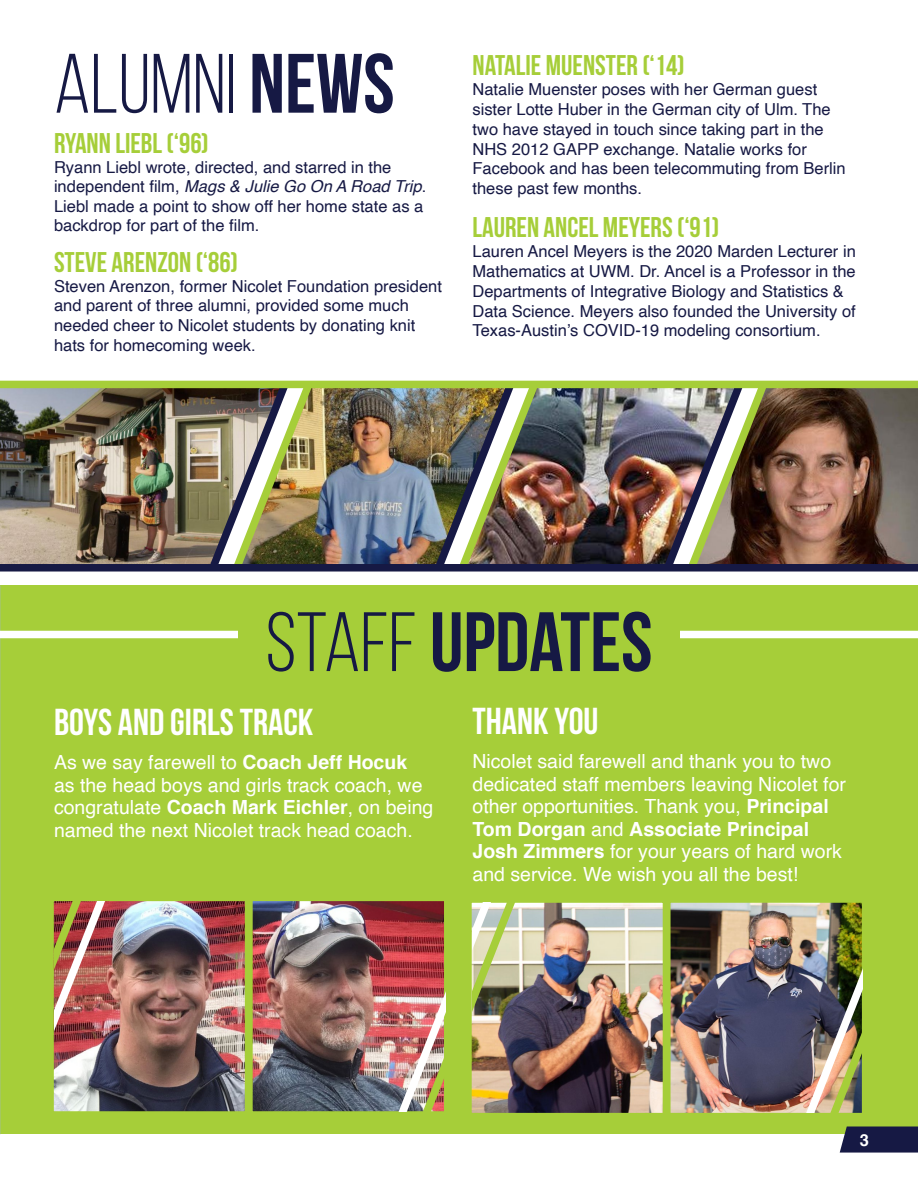
<style>
.page{position:relative;width:918px;height:1188px;background:#fff}
.page>*{position:absolute;margin:0;border:0;box-sizing:border-box;transform-origin:0 0}
.t1{font:700 84px "Bebas Neue";color:#161944}
.t2{font:84px "Bebas Neue";color:#161944}
.t3{font:700 37.5px "Bebas Neue";color:#fff}
.t4{font:700 28.5px "Bebas Neue";color:#a6ce39}
.t5{font:19.5px/22.5px "Helvetica";color:#fff}
.t6{font:16.5px/19.8px "Helvetica";color:#161944}
.t7{font:700 16.5px "Helvetica";color:#fff}
.s1{font-weight:700}
.s2{font-style:italic}
.s3{font-weight:400}
</style>
<div class="page">
<img style="left:826px;top:388px;width:92px;height:176px">
<img style="left:371px;top:388px;width:56px;height:176px">
<img style="left:596px;top:388px;width:60px;height:176px">
<div style="left:0;top:585px;width:918px;height:549px;background:#a6ce39"></div>
<img style="left:0;top:388px;width:201px;height:176px">
<img style="left:201px;top:388px;width:170px;height:176px">
<img style="left:427px;top:388px;width:169px;height:176px">
<img style="left:656px;top:388px;width:170px;height:176px">
<div style="left:0;top:564px;width:918px;height:8px;background:#161944"></div>
<div style="left:0;top:381px;width:918px;height:7px;background:#a6ce39"></div>
<div style="left:0;top:631px;width:918px;height:7px;background:#fff"></div>
<div style="left:238px;top:608px;width:442px;height:64px;background:#a6ce39"></div>
<img style="left:164px;top:903px;width:179px;height:207px">
<div style="left:245px;top:894px;width:207px;height:225px;border:8px solid #a6ce39"></div>
<div style="left:46px;top:894px;width:206px;height:225px;border:8px solid #a6ce39"></div>
<img style="left:343px;top:895px;width:103px;height:216px">
<img style="left:54px;top:901px;width:110px;height:211px">
<img style="left:567px;top:904px;width:184px;height:207px">
<div style="left:663px;top:895px;width:207px;height:225px;border:8px solid #a6ce39"></div>
<div style="left:464px;top:895px;width:206px;height:225px;border:8px solid #a6ce39"></div>
<img style="left:751px;top:896px;width:111px;height:217px">
<img style="left:472px;top:903px;width:95px;height:215px">
<svg style="left:840px;top:1126px;width:78px;height:27px;background:#23284a"></svg>
<h1 class="t2" style="left:54px;top:39px;width:342px">ALUMNI <span class="s1">NEWS</span></h1>
<h3 class="t4" style="left:54px;top:128px;width:156px">RYANN LIEBL (‘96)</h3>
<p class="t6" style="left:54px;top:158px;width:374px">Ryann Liebl wrote, directed, and starred in the independent film, <span class="s2">Mags &amp; Julie Go On A Road Trip</span>.<br>Liebl made a point to show off her home state as a backdrop for part of the film.</p>
<h3 class="t4" style="left:54px;top:246px;width:185px">STEVE ARENZON (‘86)</h3>
<p class="t6" style="left:54px;top:276px;width:389px">Steven Arenzon, former Nicolet Foundation president and parent of three alumni, provided some much needed cheer to Nicolet students by donating knit hats for homecoming week.</p>
<h3 class="t4" style="left:472px;top:50px;width:214px">NATALIE MUENSTER (‘14)</h3>
<p class="t6" style="left:472px;top:80px;width:375px">Natalie Muenster poses with her German guest sister Lotte Huber in the German city of Ulm. The two have stayed in touch since taking part in the NHS 2012 GAPP exchange. Natalie works for Facebook and has been telecommuting from Berlin these past few months.</p>
<h3 class="t4" style="left:472px;top:212px;width:248px">LAUREN ANCEL MEYERS (‘91)</h3>
<p class="t6" style="left:472px;top:242px;width:385px">Lauren Ancel Meyers is the 2020 Marden Lecturer in Mathematics at UWM. Dr. Ancel is a Professor in the Departments of Integrative Biology and Statistics &amp; Data Science. Meyers also founded the University of Texas-Austin’s COVID-19 modeling consortium.</p>
<h1 class="t1" style="left:265px;top:596px;width:389px"><span class="s3">STAFF</span> UPDATES</h1>
<h2 class="t3" style="left:472px;top:700px;width:128px">THANK YOU</h2>
<p class="t5" style="left:472px;top:751px;width:375px">Nicolet said farewell and thank you to two dedicated staff members leaving Nicolet for other opportunities. Thank you, <span class="s1">Principal Tom Dorgan</span> and <span class="s1">Associate Principal Josh Zimmers</span> for your years of hard work and service. We wish you all the best!</p>
<h2 class="t3" style="left:54px;top:701px;width:261px">BOYS AND GIRLS TRACK</h2>
<p class="t5" style="left:54px;top:752px;width:381px">As we say farewell to <span class="s1">Coach Jeff Hocuk<br></span>as the head boys and girls track coach, we congratulate <span class="s1">Coach Mark Eichler</span>, on being named the next Nicolet track head coach.</p>
<p class="t7" style="left:860px;top:1127px;width:11px">3</p>
</div>
